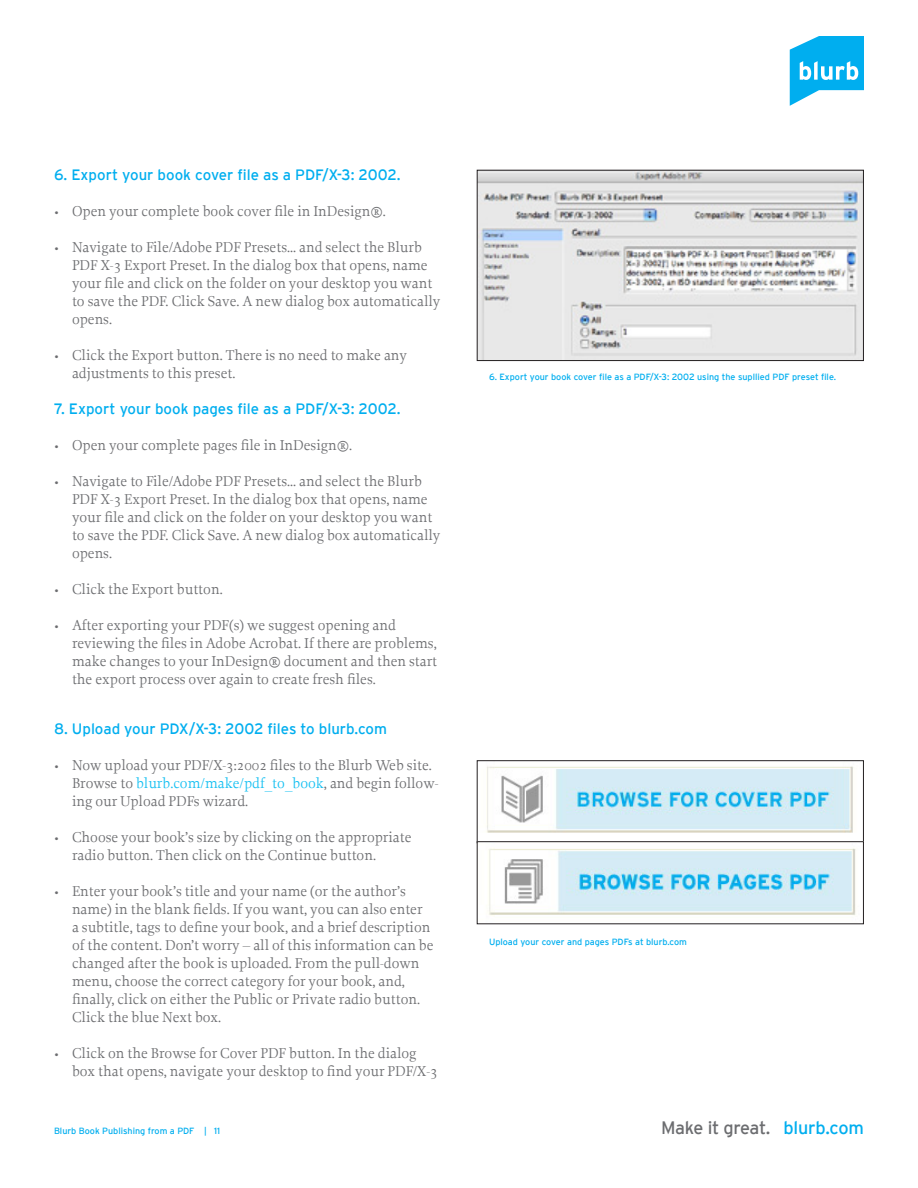
<style>
.page{position:relative;width:918px;height:1188px;background:#fff}
.page>*{position:absolute;margin:0;border:0;box-sizing:border-box;transform-origin:0 0}
.t1{font:18px "Interstate";letter-spacing:-.02em;color:#6c6d70}
.t2{font:15px/18px "Proforma";color:#6c6d70}
._12_point_beneath_pa{font:15px "Interstate";color:#00aeef}
._12_point_beneath_he{font:15px "Interstate";color:#00aeef}
.t3{font:9px "Interstate";color:#00aeef}
.s1{color:#15c0f2}
.s2{color:#00aeef}
</style>
<div class="page">
<img style="left:479px;top:172px;width:383px;height:187px">
<div style="left:477px;top:170px;width:387px;height:191px;border:1px solid #231f20"></div>
<img style="left:486px;top:766px;width:370px;height:150px">
<div style="left:477px;top:760px;width:387px;height:83px;border:1px solid #231f20"></div>
<svg style="left:790px;top:36px;width:74px;height:70px"></svg>
<p class="_12_point_beneath_he" style="left:54px;top:166px;width:348px">6. Export your book cover file as a PDF/X-3: 2002.</p>
<p class="t2" style="left:54px;top:202px;width:333px">• Open your complete book cover file in InDesign®.</p>
<p class="t2" style="left:72px;top:238px;width:370px;text-indent:-18px">• Navigate to File/Adobe PDF Presets... and select the Blurb PDF X-3 Export Preset. In the dialog box that opens, name your file and click on the folder on your desktop you want to save the PDF. Click Save. A new dialog box automatically opens.</p>
<p class="t2" style="left:72px;top:346px;width:337px;text-indent:-18px">• Click the Export button. There is no need to make any adjustments to this preset.</p>
<p class="_12_point_beneath_pa" style="left:54px;top:400px;width:348px">7. Export your book pages file as a PDF/X-3: 2002.</p>
<p class="t2" style="left:54px;top:436px;width:300px">• Open your complete pages file in InDesign®.</p>
<p class="t2" style="left:72px;top:472px;width:370px;text-indent:-18px">• Navigate to File/Adobe PDF Presets... and select the Blurb PDF X-3 Export Preset. In the dialog box that opens, name your file and click on the folder on your desktop you want to save the PDF. Click Save. A new dialog box automatically opens.</p>
<p class="t2" style="left:54px;top:580px;width:170px">• Click the Export button.</p>
<p class="t2" style="left:72px;top:616px;width:367px;text-indent:-18px">• After exporting your PDF(s) we suggest opening and reviewing the files in Adobe Acrobat. If there are problems, make changes to your InDesign® document and then start the export process over again to create fresh files.</p>
<p class="_12_point_beneath_pa" style="left:54px;top:720px;width:335px">8. Upload your PDX/X-3: 2002 files to blurb.com</p>
<p class="t2" style="left:72px;top:755px;width:368px;text-indent:-18px">• Now upload your PDF/X-3:2002 files to the Blurb Web site.<br>Browse to <span class="s1">blurb.com/make/pdf_to_book</span>, and begin follow&shy;ing our Upload PDFs wizard.</p>
<p class="t2" style="left:72px;top:827px;width:341px;text-indent:-18px">• Choose your book’s size by clicking on the appropriate radio button. Then click on the Continue button.</p>
<p class="t2" style="left:72px;top:881px;width:363px;text-indent:-18px">• Enter your book’s title and your name (or the author’s name) in the blank fields. If you want, you can also enter<br>a subtitle, tags to define your book, and a brief description of the content. Don’t worry – all of this information can be changed after the book is uploaded. From the pull-down menu, choose the correct category for your book, and, finally, click on either the Public or Private radio button.<br>Click the blue Next box.</p>
<p class="t2" style="left:72px;top:1043px;width:367px;text-indent:-18px">• Click on the Browse for Cover PDF button. In the dialog box that opens, navigate your desktop to find your PDF/X-3</p>
<p class="t3" style="left:54px;top:1126px;width:168px">Blurb Book Publishing from a PDF | 11</p>
<p class="t3" style="left:489px;top:372px;width:349px">6. Export your book cover file as a PDF/X-3: 2002 using the supllied PDF preset file.</p>
<p class="t3" style="left:489px;top:936px;width:200px">Upload your cover and pages PDFs at blurb.com</p>
<p class="t1" style="left:661px;top:1118px;width:204px">Make it great. <span class="s2">blurb.com</span></p>
</div>
